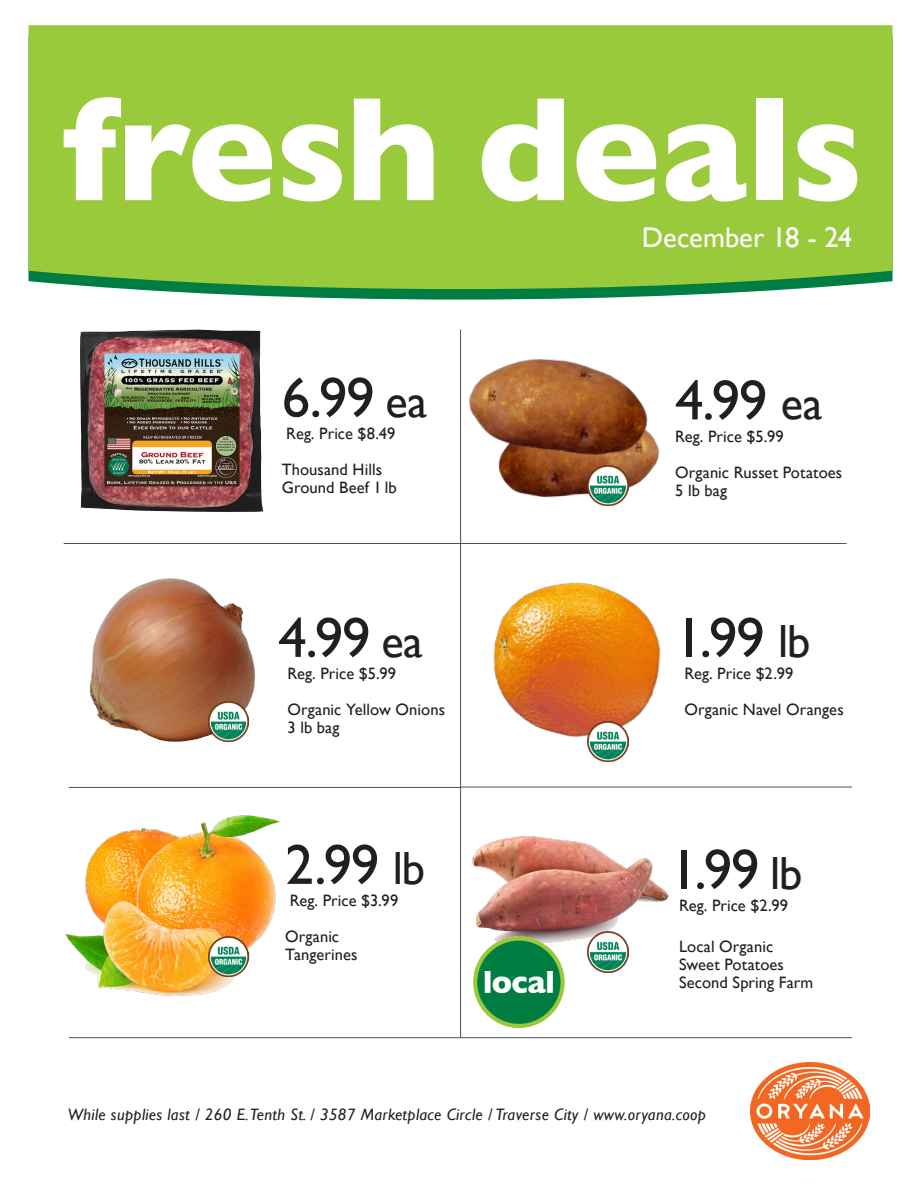
<style>
.page{position:relative;width:918px;height:1188px;background:#fff}
.page>*{position:absolute;margin:0;border:0;box-sizing:border-box;transform-origin:0 0}
.Price{font:57px "Gill Sans";letter-spacing:-.02em;color:#231f20}
.Date_Line_Header{font:28.5px "Gill Sans";color:#fff}
.Product_Name{font:16.5px "Gill Sans";letter-spacing:.005em;color:#231f20}
.FOOTER_centered_copy{font:italic 16.5px "Gill Sans";letter-spacing:.02em;color:#231f20}
.Price-2{font:16.5px "Gill Sans";letter-spacing:.005em;color:#231f20}
.s1{font-size:46.5px}
</style>
<div class="page">
<img style="left:65px;top:815px;width:215px;height:181px">
<img style="left:498px;top:441px;width:161px;height:57px">
<img style="left:472px;top:836px;width:197px;height:105px">
<img style="left:89px;top:578px;width:167px;height:168px">
<img style="left:469px;top:359px;width:186px;height:106px">
<img style="left:461px;top:544px;width:200px;height:232px">
<img style="left:588px;top:932px;width:40px;height:40px">
<img style="left:208px;top:701px;width:41px;height:41px">
<img style="left:588px;top:465px;width:40px;height:41px">
<svg style="left:129px;top:289px;width:663px;height:11px;fill:#007d43"></svg>
<div style="left:28px;top:25px;width:864px;height:264px;background:#99ca3b"></div>
<svg style="left:64px;top:97px;width:208px;height:105px"></svg>
<svg style="left:282px;top:124px;width:60px;height:78px"></svg>
<svg style="left:354px;top:99px;width:80px;height:101px"></svg>
<svg style="left:482px;top:99px;width:82px;height:103px"></svg>
<svg style="left:576px;top:124px;width:80px;height:78px"></svg>
<svg style="left:666px;top:124px;width:80px;height:78px"></svg>
<div style="left:756px;top:99px;width:27px;height:101px;background:#fff"></div>
<svg style="left:797px;top:124px;width:60px;height:78px"></svg>
<img style="left:750px;top:1062px;width:119px;height:97px">
<hr style="left:461px;top:787px;width:391px;height:1px;background:#4c5159">
<hr style="left:69px;top:787px;width:391px;height:1px;background:#4c5159">
<hr style="left:64px;top:543px;width:783px;height:1px;background:#4c5159">
<hr style="left:460px;top:329px;width:1px;height:709px;background:#4c5159">
<hr style="left:69px;top:1037px;width:783px;height:1px;background:#4c5159">
<img style="left:588px;top:721px;width:40px;height:41px">
<img style="left:208px;top:936px;width:41px;height:41px">
<img style="left:474px;top:936px;width:91px;height:91px">
<img style="left:80px;top:329px;width:184px;height:183px">
<p class="Price" style="left:282px;top:364px;width:147px">6.99 <span class="s1">ea</span></p>
<p class="Product_Name" style="left:286px;top:424px;width:111px">Reg. Price $8.49</p>
<p class="Product_Name" style="left:282px;top:460px;width:102px">Thousand Hills</p>
<p class="Product_Name" style="left:282px;top:478px;width:116px">Ground Beef 1 lb</p>
<p class="Price" style="left:278px;top:604px;width:146px">4.99 <span class="s1">ea</span></p>
<p class="Product_Name" style="left:288px;top:664px;width:110px">Reg. Price $5.99</p>
<p class="Product_Name" style="left:288px;top:700px;width:159px">Organic Yellow Onions</p>
<p class="Product_Name" style="left:288px;top:718px;width:54px">3 lb bag</p>
<p class="Price" style="left:285px;top:831px;width:141px">2.99 <span class="s1">lb</span></p>
<p class="Product_Name" style="left:290px;top:891px;width:110px">Reg. Price $3.99</p>
<p class="Product_Name" style="left:285px;top:927px;width:55px">Organic</p>
<p class="Product_Name" style="left:285px;top:945px;width:74px">Tangerines</p>
<p class="Date_Line_Header" style="left:642px;top:221px;width:212px">December 18 - 24</p>
<p class="Price" style="left:675px;top:367px;width:149px">4.99 <span class="s1">ea</span></p>
<p class="Product_Name" style="left:675px;top:427px;width:110px">Reg. Price $5.99</p>
<p class="Product_Name" style="left:675px;top:463px;width:169px">Organic Russet Potatoes</p>
<p class="Product_Name" style="left:675px;top:481px;width:54px">5 lb bag</p>
<p class="Price" style="left:675px;top:604px;width:137px">1.99 <span class="s1">lb</span></p>
<p class="Product_Name" style="left:684px;top:664px;width:111px">Reg. Price $2.99</p>
<p class="Product_Name" style="left:684px;top:700px;width:161px">Organic Navel Oranges</p>
<p class="Price" style="left:670px;top:836px;width:134px">1.99 <span class="s1">lb</span></p>
<p class="Price-2" style="left:679px;top:896px;width:111px">Reg. Price $2.99</p>
<p class="Product_Name" style="left:679px;top:936px;width:96px">Local Organic</p>
<p class="Product_Name" style="left:679px;top:954px;width:106px">Sweet Potatoes</p>
<p class="Product_Name" style="left:679px;top:972px;width:136px">Second Spring Farm</p>
<p class="FOOTER_centered_copy" style="left:68px;top:1104px;width:640px">While supplies last / 260 E. Tenth St. / 3587 Marketplace Circle / Traverse City / www.oryana.coop</p>
</div>
